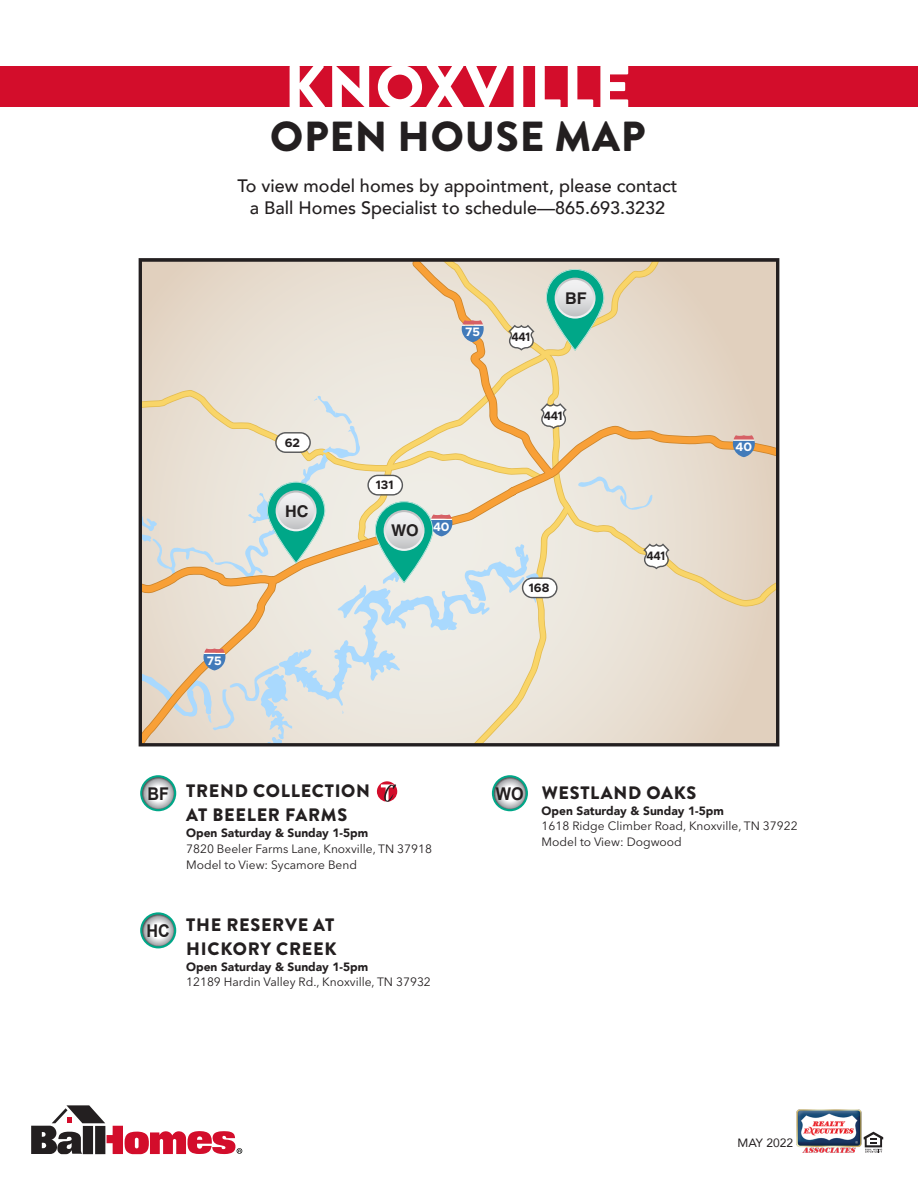
<style>
.page{position:relative;width:918px;height:1188px;background:#fff}
.page>*{position:absolute;margin:0;border:0;box-sizing:border-box;transform-origin:0 0}
.H1_white{font:900 61.5px "Brandon Grotesque";letter-spacing:.02em;color:#fff}
.H1_white-2{font:900 42px "Brandon Grotesque";letter-spacing:.02em;color:#231f20}
.Paragraph_black{font:500 18px "Avenir";color:#231f20}
.Small_Headline{font:900 18px "Brandon Grotesque";letter-spacing:.04em;color:#231f20}
.t1{font:700 17.55px "Arial";color:#231f20;scale:.92 1}
.t2{font:700 16.2px "Helvetica LT Std";color:#231f20}
.t3{font:700 12.3px "Metropolis";letter-spacing:-.025em;color:#231f20;scale:.92 1}
.t4{font:700 12.3px "Metropolis";color:#fff}
.t5{font:700 12.3px "Metropolis";letter-spacing:-.025em;color:#231f20}
.Tiny{font:12px "Avenir Next LT Pro";color:#231f20}
.Tiny-2{font:900 12px "Avenir";color:#231f20}
.Small_Headline-2{font:12px "Avenir Next LT Pro";color:#231f20}
.Tiny-3{font:12px "Avenir";color:#231f20}
</style>
<div class="page">
<div style="left:0;top:66px;width:918px;height:41px;background:#d30d2b"></div>
<svg style="left:140px;top:775px;width:36px;height:36px"></svg>
<svg style="left:142px;top:777px;width:32px;height:32px"></svg>
<svg style="left:492px;top:775px;width:36px;height:36px"></svg>
<svg style="left:494px;top:777px;width:32px;height:32px"></svg>
<svg style="left:140px;top:912px;width:36px;height:36px"></svg>
<svg style="left:142px;top:914px;width:32px;height:32px"></svg>
<svg style="left:864px;top:1132px;width:19px;height:21px"></svg>
<svg style="left:31px;top:1105px;width:211px;height:49px"></svg>
<svg style="left:670px;top:262px;width:105px;height:480px;background:#e3d3c1"></svg>
<svg style="left:143px;top:262px;width:527px;height:480px;background:#e2ded0"></svg>
<div style="left:139px;top:258px;width:640px;height:488px;border:3px solid #231f20"></div>
<svg style="left:377px;top:781px;width:20px;height:21px"></svg>
<img style="left:796px;top:1109px;width:66px;height:44px">
<p class="H1_white" style="left:284px;top:44px;width:348px">KNOXVILLE</p>
<p class="H1_white-2" style="left:270px;top:107px;width:377px">OPEN HOUSE MAP</p>
<p class="Paragraph_black" style="left:238px;top:171px;width:441px">To view model homes by appointment, please contact</p>
<p class="Paragraph_black" style="left:250px;top:192px;width:417px">a Ball Homes Specialist to schedule—865.693.3232</p>
<p class="t4" style="left:207px;top:653px;width:16px">75</p>
<p class="t5" style="left:285px;top:434px;width:17px">62</p>
<p class="t2" style="left:285px;top:501px;width:25px">HC</p>
<p class="t4" style="left:465px;top:324px;width:16px">75</p>
<p class="t5" style="left:376px;top:477px;width:19px">131</p>
<p class="t2" style="left:391px;top:521px;width:29px">WO</p>
<p class="t4" style="left:433px;top:519px;width:18px">40</p>
<p class="t3" style="left:512px;top:329px;width:22px">441</p>
<p class="t2" style="left:565px;top:288px;width:23px">BF</p>
<p class="t3" style="left:544px;top:408px;width:22px">441</p>
<p class="t5" style="left:529px;top:580px;width:22px">168</p>
<p class="t3" style="left:647px;top:548px;width:22px">441</p>
<p class="t4" style="left:735px;top:439px;width:18px">40</p>
<p class="Small_Headline" style="left:186px;top:778px;width:185px">TREND COLLECTION</p>
<p class="Small_Headline" style="left:186px;top:802px;width:162px">AT BEELER FARMS</p>
<p class="Tiny-2" style="left:186px;top:823px;width:184px">Open Saturday &amp; Sunday 1-5pm</p>
<p class="Tiny" style="left:186px;top:841px;width:247px">7820 Beeler Farms Lane, Knoxville, TN 37918</p>
<p class="Tiny" style="left:186px;top:857px;width:172px">Model to View: Sycamore Bend</p>
<p class="t1" style="left:147px;top:781px;width:25px">BF</p>
<p class="t1" style="left:496px;top:781px;width:32px">WO</p>
<p class="t1" style="left:146px;top:918px;width:27px">HC</p>
<p class="Small_Headline" style="left:186px;top:912px;width:150px">THE RESERVE AT</p>
<p class="Small_Headline" style="left:186px;top:936px;width:152px">HICKORY CREEK</p>
<p class="Tiny-2" style="left:186px;top:956px;width:184px">Open Saturday &amp; Sunday 1-5pm</p>
<p class="Small_Headline-2" style="left:186px;top:975px;width:246px">12189 Hardin Valley Rd., Knoxville, TN 37932</p>
<p class="Small_Headline" style="left:542px;top:780px;width:156px">WESTLAND OAKS</p>
<p class="Tiny-2" style="left:542px;top:800px;width:184px">Open Saturday &amp; Sunday 1-5pm</p>
<p class="Tiny" style="left:542px;top:819px;width:258px">1618 Ridge Climber Road, Knoxville, TN 37922</p>
<p class="Tiny" style="left:542px;top:835px;width:142px">Model to View: Dogwood</p>
<p class="Tiny-3" style="left:737px;top:1133px;width:57px">MAY 2022</p>
</div>
